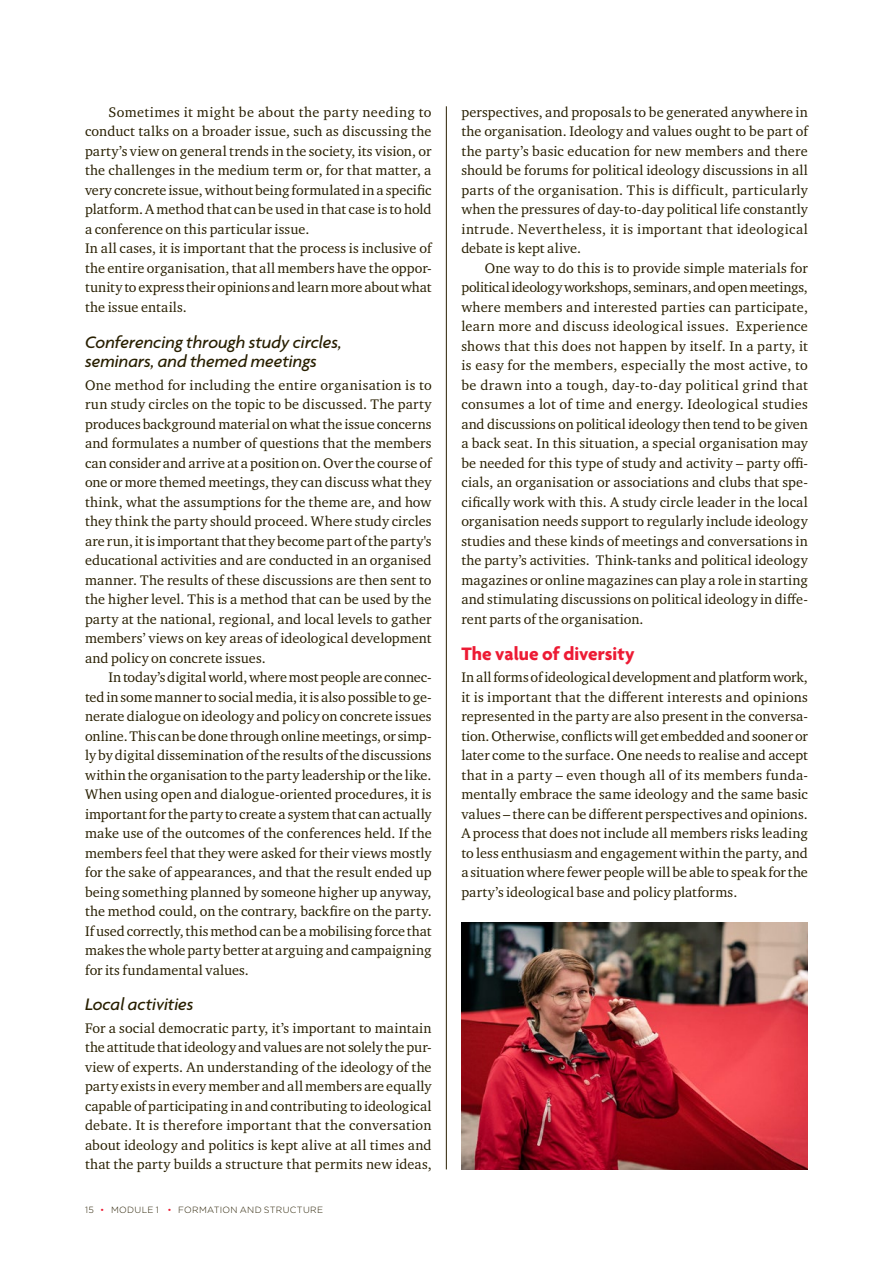
<style>
.page{position:relative;width:893px;height:1263px;background:#fff}
.page>*{position:absolute;margin:0;border:0;box-sizing:border-box;transform-origin:0 0}
.MELLAN_AgendaBold_13_13_RED{font:700 19.5px "Agenda";color:#ed1b34}
.MELL_Agenda_12_13_black_kursiv{font:italic 500 18px/19.5px "Agenda";color:#281f00}
.BRÖD__9_5_13{font:14.25px/19.5px "Charter ITC Pro";letter-spacing:.01em;color:#281f00;text-align:justify}
.t1{font:300 9px "Gotham";letter-spacing:.035em;color:#281f00}
.s1{color:#ed1b34}
</style>
<div class="page">
<img style="left:461px;top:923px;width:347px;height:247px">
<hr style="left:446px;top:106px;width:1px;height:1063px;background:#281f00">
<p class="BRÖD__9_5_13" style="left:85px;top:102px;width:348px;text-indent:23px">Sometimes it might be about the party needing to conduct talks on a broader issue, such as discussing the party’s view on general trends in the society, its vision, or the challenges in the medium term or, for that matter, a very concrete issue, without being formulated in a specific platform. A method that can be used in that case is to hold a conference on this particular issue.</p>
<p class="BRÖD__9_5_13" style="left:85px;top:238px;width:348px">In all cases, it is important that the process is inclusive of the entire organisation, that all members have the oppor&shy;tunity to express their opinions and learn more about what the issue entails.</p>
<p class="MELL_Agenda_12_13_black_kursiv" style="left:85px;top:332px;width:258px">Conferencing through study circles, seminars, and themed meetings</p>
<p class="BRÖD__9_5_13" style="left:85px;top:375px;width:348px">One method for including the entire organisation is to run study circles on the topic to be discussed. The party produces background material on what the issue concerns and formulates a number of questions that the members can consider and arrive at a position on. Over the course of one or more themed meetings, they can discuss what they think, what the assumptions for the theme are, and how they think the party should proceed. Where study circles are run, it is important that they become part of the party's educational activities and are conducted in an organised manner. The results of these discussions are then sent to the higher level. This is a method that can be used by the party at the national, regional, and local levels to gather members’ views on key areas of ideological development and policy on concrete issues.</p>
<p class="BRÖD__9_5_13" style="left:85px;top:667px;width:348px;text-indent:23px">In today’s digital world, where most people are connec&shy;ted in some manner to social media, it is also possible to ge&shy;nerate dialogue on ideology and policy on concrete issues online. This can be done through online meetings, or simp&shy;ly by digital dissemination of the results of the discussions within the organisation to the party leadership or the like.<br>When using open and dialogue-oriented procedures, it is important for the party to create a system that can actually make use of the outcomes of the conferences held. If the members feel that they were asked for their views mostly for the sake of appearances, and that the result ended up being something planned by someone higher up anyway, the method could, on the contrary, backfire on the party.<br>If used correctly, this method can be a mobilising force that makes the whole party better at arguing and campaigning for its fundamental values.</p>
<p class="MELL_Agenda_12_13_black_kursiv" style="left:85px;top:995px;width:110px">Local activities</p>
<p class="BRÖD__9_5_13" style="left:85px;top:1018px;width:348px">For a social democratic party, it’s important to maintain the attitude that ideology and values are not solely the pur&shy;view of experts. An understanding of the ideology of the party exists in every member and all members are equally capable of participating in and contributing to ideological debate. It is therefore important that the conversation about ideology and politics is kept alive at all times and that the party builds a structure that permits new ideas,</p>
<p class="t1" style="left:85px;top:1204px;width:240px">15 <span class="s1">•</span> MODULE 1 <span class="s1">•</span> FORMATION AND STRUCTURE</p>
<p class="BRÖD__9_5_13" style="left:461px;top:102px;width:348px">perspectives, and proposals to be generated anywhere in the organisation. Ideology and values ought to be part of the party’s basic education for new members and there should be forums for political ideology discussions in all parts of the organisation. This is difficult, particularly when the pressures of day-to-day political life constantly intrude. Nevertheless, it is important that ideological debate is kept alive.</p>
<p class="BRÖD__9_5_13" style="left:461px;top:258px;width:348px;text-indent:23px">One way to do this is to provide simple materials for political ideology workshops, seminars, and open meetings, where members and interested parties can participate, learn more and discuss ideological issues. Experience shows that this does not happen by itself. In a party, it is easy for the members, especially the most active, to be drawn into a tough, day-to-day political grind that consumes a lot of time and energy. Ideological studies and discussions on political ideology then tend to be given a back seat. In this situation, a special organisation may be needed for this type of study and activity – party offi&shy;cials, an organisation or associations and clubs that spe&shy;cifically work with this. A study circle leader in the local organisation needs support to regularly include ideology studies and these kinds of meetings and conversations in the party’s activities. Think-tanks and political ideology magazines or online magazines can play a role in starting and stimulating discussions on political ideology in diffe&shy;rent parts of the organisation.</p>
<p class="MELLAN_AgendaBold_13_13_RED" style="left:461px;top:643px;width:175px">The value of diversity</p>
<p class="BRÖD__9_5_13" style="left:461px;top:667px;width:348px">In all forms of ideological development and platform work, it is important that the different interests and opinions represented in the party are also present in the conversa&shy;tion. Otherwise, conflicts will get embedded and sooner or later come to the surface. One needs to realise and accept that in a party – even though all of its members funda&shy;mentally embrace the same ideology and the same basic values – there can be different perspectives and opinions.<br>A process that does not include all members risks leading to less enthusiasm and engagement within the party, and a situation where fewer people will be able to speak for the party’s ideological base and policy platforms.</p>
</div>
